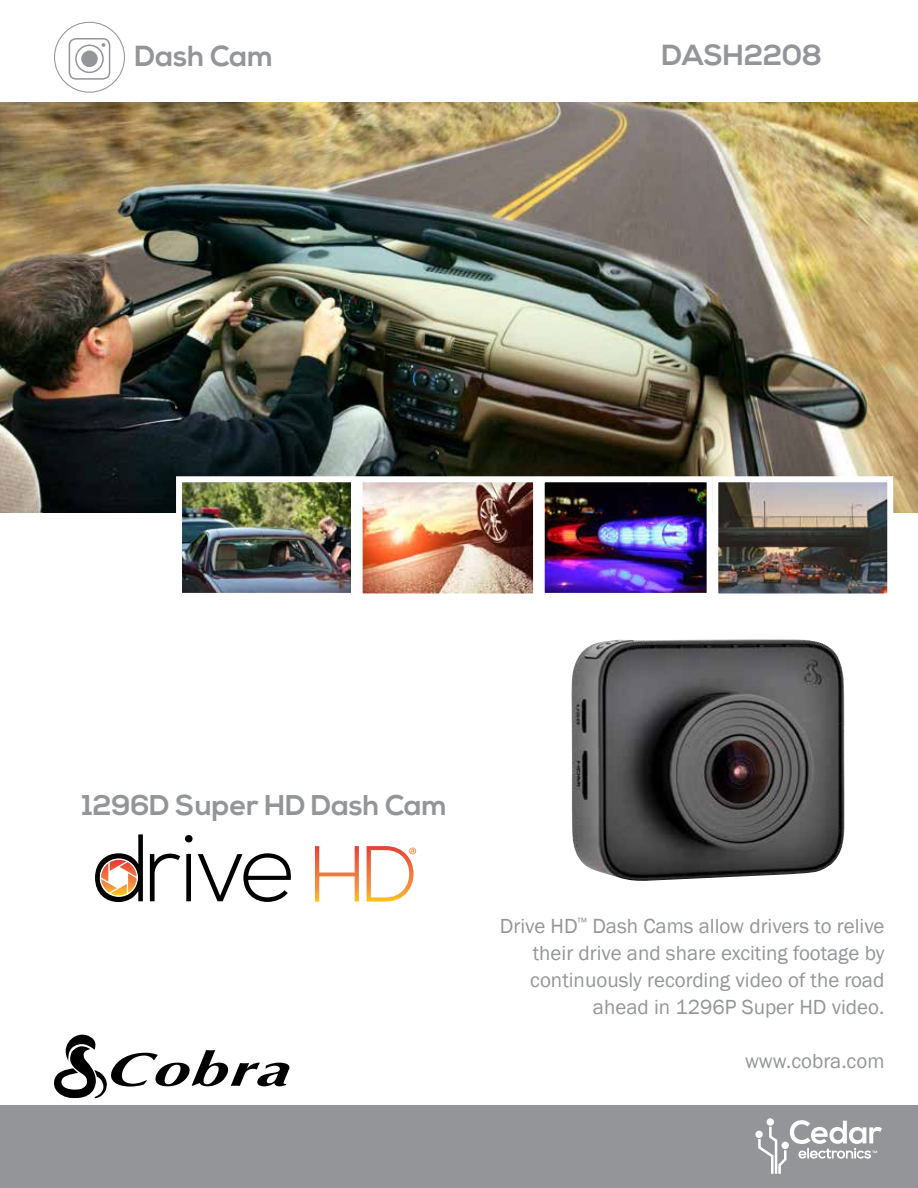
<style>
.page{position:relative;width:918px;height:1188px;background:#fff}
.page>*{position:absolute;margin:0;border:0;box-sizing:border-box;transform-origin:0 0}
.t1{font:700 28.95px "Nexa";color:#939598}
.t2{font:700 28.5px "Nexa";color:#939598}
.t3{font:21px/27px "Franklin Gothic";color:#939598;text-align:right}
</style>
<div class="page">
<img style="left:0;top:102px;width:918px;height:411px">
<div style="left:0;top:1104px;width:918px;height:84px;background:#939598"></div>
<svg style="left:757px;top:1120px;width:125px;height:54px"></svg>
<div style="left:54px;top:22px;width:71px;height:71px;border:1px solid #939598;border-radius:50%"></div>
<div style="left:69px;top:38px;width:41px;height:42px;border:2px solid #939598;border-radius:7px"></div>
<div style="left:75px;top:45px;width:29px;height:28px;border:2px solid #939598;border-radius:50%"></div>
<div style="left:81px;top:51px;width:17px;height:16px;background:#939598;border-radius:50%"></div>
<svg style="left:102px;top:43px;width:3px;height:4px"></svg>
<img style="left:719px;top:483px;width:167px;height:109px">
<div style="left:712px;top:476px;width:181px;height:123px;border:6px solid #fff"></div>
<img style="left:183px;top:483px;width:167px;height:109px">
<div style="left:176px;top:476px;width:181px;height:123px;border:6px solid #fff"></div>
<img style="left:546px;top:483px;width:160px;height:109px">
<div style="left:539px;top:476px;width:174px;height:123px;border:6px solid #fff"></div>
<img style="left:364px;top:483px;width:168px;height:109px">
<div style="left:357px;top:476px;width:182px;height:123px;border:6px solid #fff"></div>
<svg style="left:54px;top:1035px;width:236px;height:63px"></svg>
<svg style="left:315px;top:846px;width:44px;height:56px"></svg>
<svg style="left:95px;top:834px;width:48px;height:68px"></svg>
<svg style="left:150px;top:835px;width:141px;height:67px"></svg>
<div style="left:98px;top:857px;width:41px;height:41px;border:1px solid #000;border-radius:50%"></div>
<svg style="left:367px;top:846px;width:49px;height:56px"></svg>
<img style="left:571px;top:639px;width:274px;height:242px">
<h1 class="t1" style="left:135px;top:39px;width:140px">Dash Cam</h1>
<h1 class="t1" style="left:662px;top:39px;width:162px">DASH2208</h1>
<h2 class="t2" style="left:82px;top:788px;width:367px">1296D Super HD Dash Cam</h2>
<p class="t3" style="left:500px;top:913px;width:386px">Drive HD<sup>™</sup> Dash Cams allow drivers to relive their drive and share exciting footage by continuously recording video of the road ahead in 1296P Super HD video.</p>
<p class="t3" style="left:745px;top:1048px;width:141px">www.cobra.com</p>
</div>
